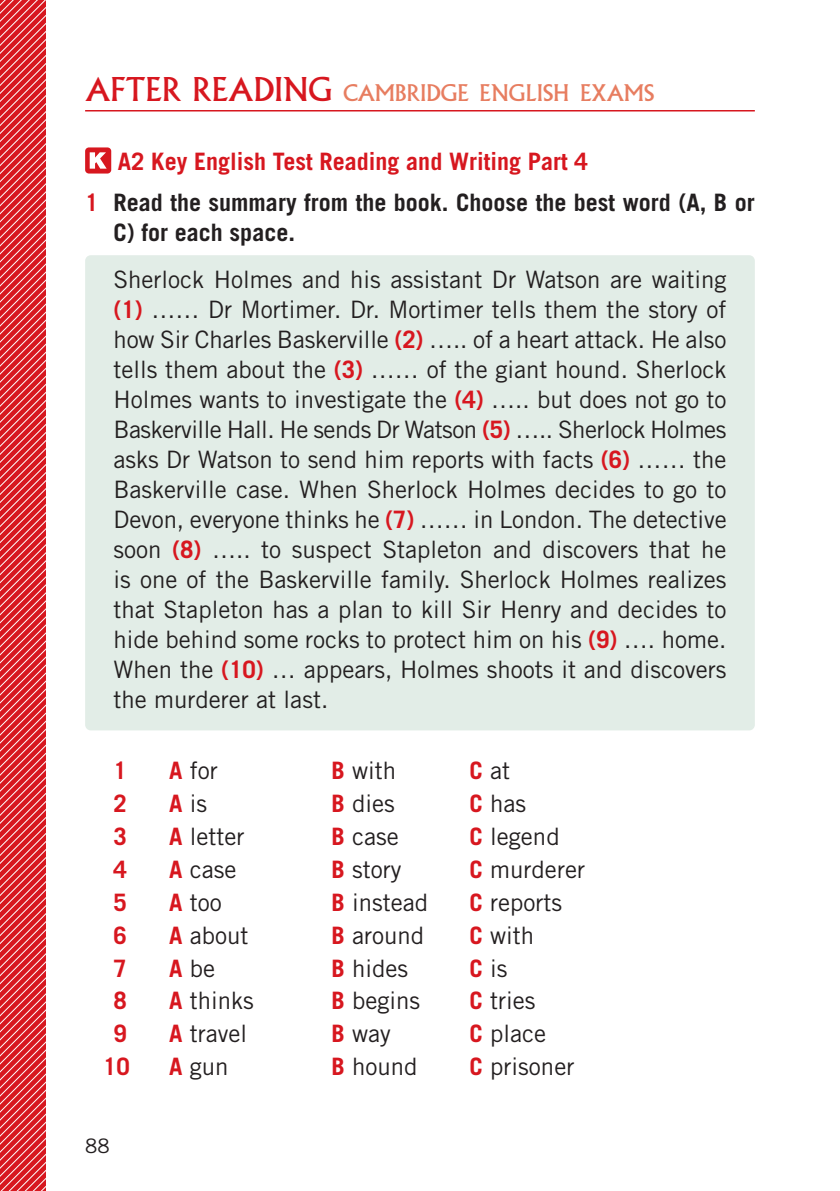
<style>
.page{position:relative;width:840px;height:1191px;background:#fff}
.page>*{position:absolute;margin:0;border:0;box-sizing:border-box;transform-origin:0 0}
.Normale{font:24px/30px "Trade Gothic LT Std";color:#231f20;text-align:justify}
.Normale-2{font:700 24px/30px "Trade Gothic LT Std";color:#231f20}
.Normale-3{font:700 24px "Trade Gothic LT Std";color:#d7171f}
.t1{font:22.4px "Albertus MT Std";color:#e77d60}
.t2{font:20px "Trade Gothic LT Std";color:#231f20}
.s1{font-size:32px;color:#d7171f}
.s2{color:#d7171f}
.s3{font-weight:700;color:#d7171f}
</style>
<div class="page">
<div style="left:85px;top:255px;width:669px;height:475px;background:#e2ede7;border-radius:6px"></div>
<div style="left:85px;top:147px;width:26px;height:26px;background:#d7171f;border-radius:4px"></div>
<svg style="left:90px;top:152px;width:17px;height:17px"></svg>
<svg style="left:0;top:0;width:46px;height:1191px;background:#dd3f46"></svg>
<hr style="left:85px;top:110px;width:669px;height:1px;background:#d7171f">
<p class="t1" style="left:85px;top:80px;width:570px"><span class="s1">AFTER READING</span> CAMBRIDGE ENGLISH EXAMS</p>
<p class="Normale-3" style="left:118px;top:146px;width:471px">A2 Key English Test Reading and Writing Part 4</p>
<p class="Normale-2" style="left:113px;top:187px;width:642px;text-indent:-28px"><span class="s2">1</span> Read the summary from the book. Choose the best word (A, B or<br>C) for each space.</p>
<p class="Normale" style="left:113px;top:264px;width:614px">Sherlock Holmes and his assistant Dr Watson are waiting <span class="s3">(1)</span> …… Dr Mortimer. Dr. Mortimer tells them the story of how Sir Charles Baskerville <span class="s3">(2)</span> ….. of a heart attack. He also tells them about the <span class="s3">(3)</span> …… of the giant hound. Sherlock Holmes wants to investigate the <span class="s3">(4)</span> ….. but does not go to Baskerville Hall. He sends Dr Watson <span class="s3">(5)</span> ….. Sherlock Holmes asks Dr Watson to send him reports with facts <span class="s3">(6)</span> …… the Baskerville case. When Sherlock Holmes decides to go to Devon, everyone thinks he <span class="s3">(7)</span> …… in London. The detective soon <span class="s3">(8)</span> ….. to suspect Stapleton and discovers that he is one of the Baskerville family. Sherlock Holmes realizes that Stapleton has a plan to kill Sir Henry and decides to hide behind some rocks to protect him on his <span class="s3">(9)</span> …. home.<br>When the <span class="s3">(10)</span> … appears, Holmes shoots it and discovers the murderer at last.</p>
<p class="Normale-3" style="left:113px;top:756px;width:15px">1</p>
<p class="Normale" style="left:169px;top:755px;width:50px"><span class="s3">A</span> for</p>
<p class="Normale" style="left:331px;top:755px;width:66px"><span class="s3">B</span> with</p>
<p class="Normale" style="left:469px;top:755px;width:42px"><span class="s3">C</span> at</p>
<p class="Normale-3" style="left:113px;top:789px;width:15px">2</p>
<p class="Normale" style="left:169px;top:788px;width:39px"><span class="s3">A</span> is</p>
<p class="Normale" style="left:331px;top:788px;width:65px"><span class="s3">B</span> dies</p>
<p class="Normale" style="left:469px;top:788px;width:58px"><span class="s3">C</span> has</p>
<p class="Normale-3" style="left:113px;top:822px;width:15px">3</p>
<p class="Normale" style="left:169px;top:821px;width:77px"><span class="s3">A</span> letter</p>
<p class="Normale" style="left:331px;top:821px;width:69px"><span class="s3">B</span> case</p>
<p class="Normale" style="left:469px;top:821px;width:92px"><span class="s3">C</span> legend</p>
<p class="Normale-3" style="left:113px;top:854px;width:15px">4</p>
<p class="Normale" style="left:169px;top:854px;width:69px"><span class="s3">A</span> case</p>
<p class="Normale" style="left:331px;top:854px;width:71px"><span class="s3">B</span> story</p>
<p class="Normale" style="left:469px;top:854px;width:117px"><span class="s3">C</span> murderer</p>
<p class="Normale-3" style="left:113px;top:887px;width:15px">5</p>
<p class="Normale" style="left:169px;top:887px;width:54px"><span class="s3">A</span> too</p>
<p class="Normale" style="left:331px;top:887px;width:98px"><span class="s3">B</span> instead</p>
<p class="Normale" style="left:469px;top:887px;width:94px"><span class="s3">C</span> reports</p>
<p class="Normale-3" style="left:113px;top:920px;width:15px">6</p>
<p class="Normale" style="left:169px;top:920px;width:81px"><span class="s3">A</span> about</p>
<p class="Normale" style="left:331px;top:920px;width:94px"><span class="s3">B</span> around</p>
<p class="Normale" style="left:469px;top:920px;width:66px"><span class="s3">C</span> with</p>
<p class="Normale-3" style="left:113px;top:953px;width:15px">7</p>
<p class="Normale" style="left:169px;top:952px;width:48px"><span class="s3">A</span> be</p>
<p class="Normale" style="left:331px;top:952px;width:78px"><span class="s3">B</span> hides</p>
<p class="Normale" style="left:469px;top:952px;width:39px"><span class="s3">C</span> is</p>
<p class="Normale-3" style="left:113px;top:986px;width:15px">8</p>
<p class="Normale" style="left:169px;top:985px;width:86px"><span class="s3">A</span> thinks</p>
<p class="Normale" style="left:331px;top:985px;width:90px"><span class="s3">B</span> begins</p>
<p class="Normale" style="left:469px;top:985px;width:67px"><span class="s3">C</span> tries</p>
<p class="Normale-3" style="left:113px;top:1019px;width:15px">9</p>
<p class="Normale" style="left:169px;top:1018px;width:79px"><span class="s3">A</span> travel</p>
<p class="Normale" style="left:331px;top:1018px;width:61px"><span class="s3">B</span> way</p>
<p class="Normale" style="left:469px;top:1018px;width:78px"><span class="s3">C</span> place</p>
<p class="Normale-3" style="left:103px;top:1051px;width:28px">10</p>
<p class="Normale" style="left:169px;top:1051px;width:61px"><span class="s3">A</span> gun</p>
<p class="Normale" style="left:331px;top:1051px;width:88px"><span class="s3">B</span> hound</p>
<p class="Normale" style="left:469px;top:1051px;width:106px"><span class="s3">C</span> prisoner</p>
<p class="t2" style="left:85px;top:1134px;width:26px">88</p>
</div>
